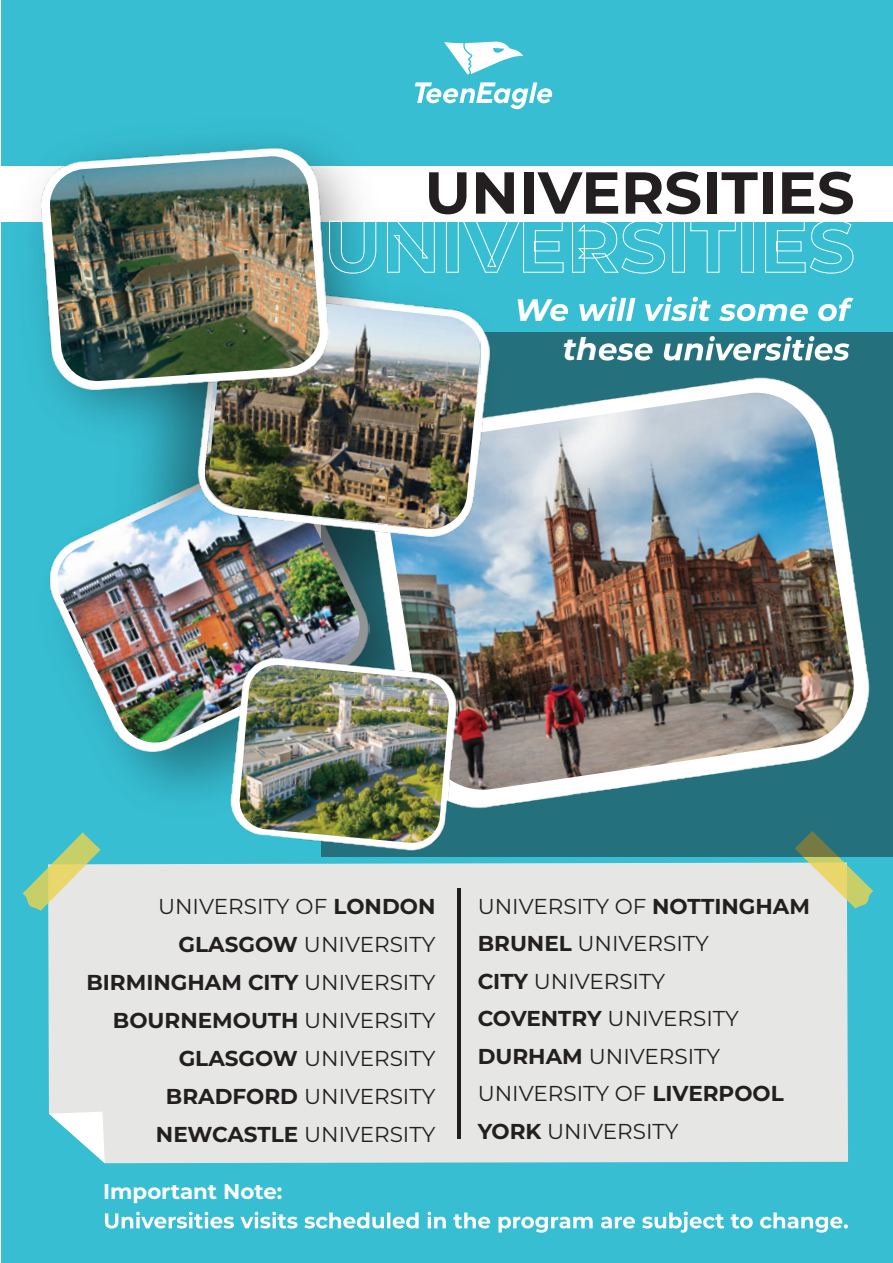
<style>
.page{position:relative;width:893px;height:1263px;background:#fff}
.page>*{position:absolute;margin:0;border:0;box-sizing:border-box;transform-origin:0 0}
.t1{font:700 59.1px "Montserrat";color:#231f20}
.t2{font:italic 700 31.05px "Montserrat";color:#fff}
.t3{font:21.6px/38px "Montserrat";color:#231f20;text-align:right}
.t4{font:700 21.3px "Montserrat";color:#fff}
.s1{font-weight:700}
</style>
<div class="page">
<div style="left:1px;top:0;width:892px;height:1262px;background:#37bed3"></div>
<div style="left:48px;top:862px;width:800px;height:301px;background:#e6e6e5"></div>
<svg style="left:795px;top:857px;width:78px;height:52px"></svg>
<svg style="left:23px;top:832px;width:78px;height:79px"></svg>
<svg style="left:49px;top:1111px;width:56px;height:52px"></svg>
<div style="left:1px;top:166px;width:892px;height:55px;background:#fff"></div>
<img style="left:49px;top:564px;width:181px;height:188px">
<img style="left:128px;top:261px;width:331px;height:203px">
<div style="left:321px;top:332px;width:572px;height:525px;background:#24717d"></div>
<img style="left:365px;top:377px;width:505px;height:432px">
<img style="left:381px;top:393px;width:477px;height:401px">
<img style="left:52px;top:464px;width:313px;height:284px">
<img style="left:195px;top:288px;width:295px;height:249px">
<img style="left:10px;top:141px;width:381px;height:309px">
<img style="left:208px;top:297px;width:274px;height:233px">
<img style="left:40px;top:148px;width:289px;height:241px">
<svg style="left:329px;top:221px;width:47px;height:52px"></svg>
<svg style="left:387px;top:221px;width:48px;height:52px"></svg>
<div style="left:446px;top:221px;width:12px;height:51px;border:1px solid #fff"></div>
<svg style="left:463px;top:221px;width:100px;height:52px"></svg>
<svg style="left:572px;top:221px;width:93px;height:52px"></svg>
<div style="left:672px;top:221px;width:13px;height:51px;border:1px solid #fff"></div>
<svg style="left:690px;top:221px;width:46px;height:52px"></svg>
<div style="left:741px;top:221px;width:13px;height:51px;border:1px solid #fff"></div>
<svg style="left:765px;top:221px;width:88px;height:52px"></svg>
<hr style="left:457px;top:889px;width:3px;height:250px;background:#231f20">
<svg style="left:550px;top:297px;width:303px;height:24px"></svg>
<svg style="left:599px;top:336px;width:250px;height:25px"></svg>
<img style="left:48px;top:156px;width:273px;height:226px">
<svg style="left:105px;top:1211px;width:743px;height:21px"></svg>
<img style="left:230px;top:656px;width:227px;height:194px">
<img style="left:239px;top:665px;width:211px;height:179px">
<svg style="left:444px;top:41px;width:79px;height:34px"></svg>
<svg style="left:415px;top:82px;width:137px;height:27px"></svg>
<h1 class="t1" style="left:424px;top:150px;width:432px">UNIVERSITIES</h1>
<h2 class="t2" style="left:515px;top:288px;width:37px">W</h2>
<h2 class="t2" style="left:563px;top:327px;width:37px">th</h2>
<p class="t3" style="left:86px;top:889px;width:350px">UNIVERSITY OF <span class="s1">LONDON<br>GLASGOW</span> UNIVERSITY<br><span class="s1">BIRMINGHAM CITY</span> UNIVERSITY<br><span class="s1">BOURNEMOUTH</span> UNIVERSITY<br><span class="s1">GLASGOW</span> UNIVERSITY<br><span class="s1">BRADFORD</span> UNIVERSITY<br><span class="s1">NEWCASTLE</span> UNIVERSITY</p>
<p class="t3" style="left:478px;top:889px;width:334px;line-height:37.5px;text-align:left">UNIVERSITY OF <span class="s1">NOTTINGHAM<br>BRUNEL</span> UNIVERSITY<br><span class="s1">CITY</span> UNIVERSITY<br><span class="s1">COVENTRY</span> UNIVERSITY<br><span class="s1">DURHAM</span> UNIVERSITY<br>UNIVERSITY OF <span class="s1">LIVERPOOL<br>YORK</span> UNIVERSITY</p>
<p class="t4" style="left:103px;top:1176px;width:181px">Important Note:</p>
</div>
